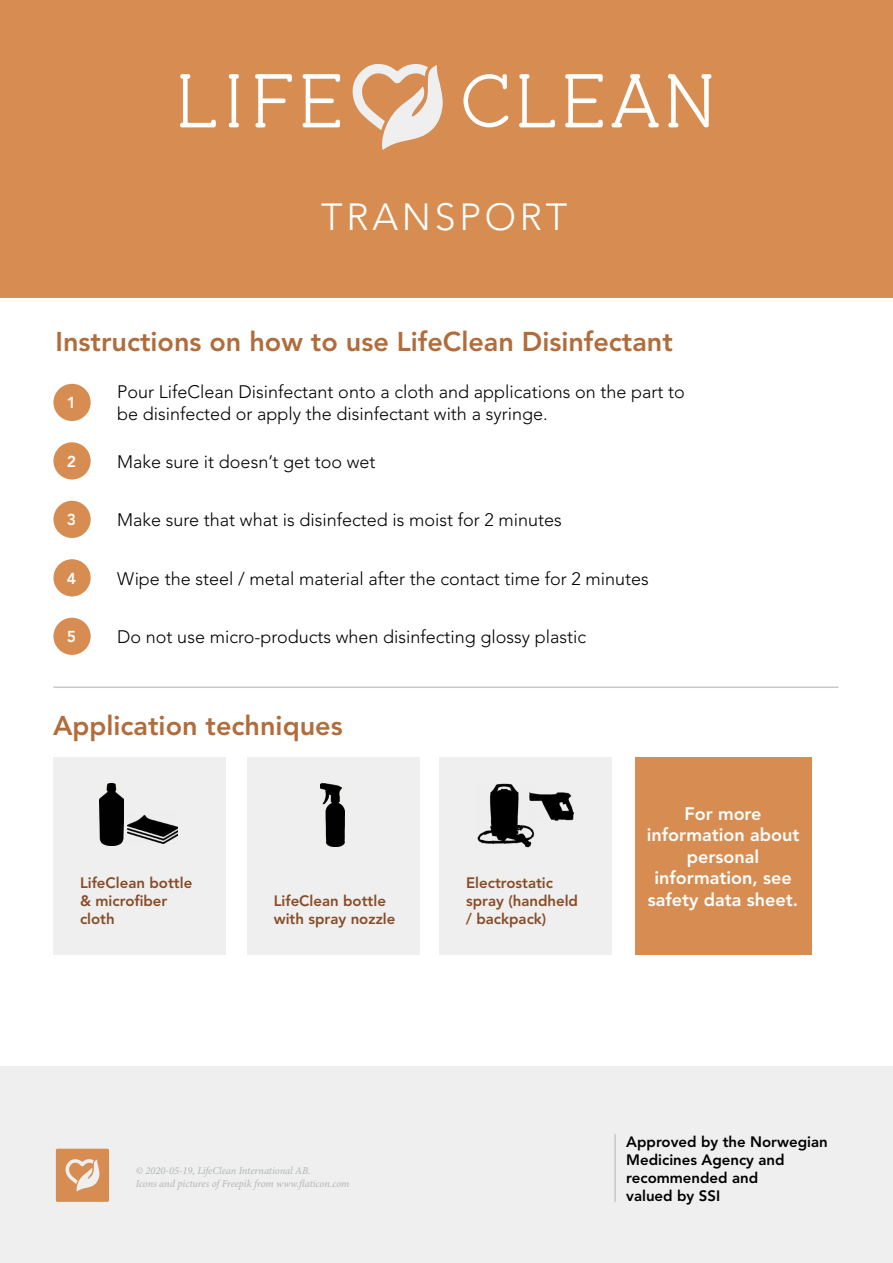
<style>
.page{position:relative;width:893px;height:1263px;background:#fff}
.page>*{position:absolute;margin:0;border:0;box-sizing:border-box;transform-origin:0 0}
.t1{font:300 37.5px "Avenir LT Std";letter-spacing:.1em;color:#fff}
.t2{font:800 27px "Avenir LT Std";color:#b16c3b}
.t3{font:300 18px/21.6px "Avenir LT Std";color:#000}
.t4{font:800 18px/21.6px "Avenir LT Std";color:#fff;text-align:center}
.t5{font:800 15.75px "Avenir LT Std";color:#fff}
.t6{font:800 15px/18px "Avenir LT Std";color:#884c28}
.t7{font:800 15px/18px "Avenir LT Std";color:#000}
.t8{font:italic 10.5px/12.6px "Minion Pro";letter-spacing:-.01em;color:#b3b6b7}
</style>
<div class="page">
<div style="left:0;top:1066px;width:893px;height:197px;background:#eeefee"></div>
<div style="left:440px;top:757px;width:172px;height:198px;background:#eeefee"></div>
<img style="left:477px;top:784px;width:58px;height:63px">
<img style="left:529px;top:793px;width:45px;height:27px">
<div style="left:247px;top:757px;width:173px;height:198px;background:#eeefee"></div>
<img style="left:320px;top:784px;width:24px;height:63px">
<hr style="left:53px;top:686px;width:785px;height:2px;background:#c7c8c9">
<div style="left:53px;top:757px;width:173px;height:198px;background:#eeefee"></div>
<img style="left:100px;top:784px;width:23px;height:61px">
<img style="left:127px;top:815px;width:50px;height:29px">
<div style="left:0;top:0;width:893px;height:298px;background:#d78d51"></div>
<hr style="left:614px;top:1134px;width:2px;height:68px;background:#c7c8c9">
<div style="left:635px;top:757px;width:176px;height:198px;background:#d78d51"></div>
<svg style="left:180px;top:74px;width:36px;height:53px"></svg>
<svg style="left:228px;top:74px;width:11px;height:53px"></svg>
<svg style="left:255px;top:74px;width:37px;height:53px"></svg>
<svg style="left:463px;top:74px;width:46px;height:53px"></svg>
<svg style="left:519px;top:74px;width:36px;height:53px"></svg>
<svg style="left:565px;top:74px;width:38px;height:53px"></svg>
<svg style="left:611px;top:74px;width:48px;height:53px"></svg>
<svg style="left:668px;top:74px;width:43px;height:53px"></svg>
<svg style="left:302px;top:64px;width:141px;height:86px"></svg>
<div style="left:56px;top:1149px;width:53px;height:53px;background:#d78d51"></div>
<svg style="left:65px;top:1159px;width:34px;height:32px"></svg>
<div style="left:53px;top:384px;width:38px;height:37px;background:#d78d51;border-radius:50%"></div>
<div style="left:53px;top:442px;width:38px;height:37px;background:#d78d51;border-radius:50%"></div>
<div style="left:53px;top:501px;width:38px;height:37px;background:#d78d51;border-radius:50%"></div>
<div style="left:53px;top:559px;width:38px;height:37px;background:#d78d51;border-radius:50%"></div>
<div style="left:53px;top:618px;width:38px;height:37px;background:#d78d51;border-radius:50%"></div>
<h1 class="t1" style="left:321px;top:195px;width:248px">TRANSPORT</h1>
<h2 class="t2" style="left:56px;top:326px;width:619px">Instructions on how to use LifeClean Disinfectant</h2>
<p class="t5" style="left:67px;top:394px;width:11px">1</p>
<p class="t3" style="left:117px;top:381px;width:569px">Pour LifeClean Disinfectant onto a cloth and applications on the part to be disinfected or apply the disinfectant with a syringe.</p>
<p class="t5" style="left:67px;top:452px;width:11px">2</p>
<p class="t3" style="left:117px;top:451px;width:260px">Make sure it doesn’t get too wet</p>
<p class="t5" style="left:67px;top:510px;width:11px">3</p>
<p class="t3" style="left:117px;top:509px;width:446px">Make sure that what is disinfected is moist for 2 minutes</p>
<p class="t5" style="left:67px;top:569px;width:11px">4</p>
<p class="t3" style="left:117px;top:568px;width:533px">Wipe the steel / metal material after the contact time for 2 minutes</p>
<p class="t5" style="left:67px;top:627px;width:11px">5</p>
<p class="t3" style="left:117px;top:626px;width:470px">Do not use micro-products when disinfecting glossy plastic</p>
<h2 class="t2" style="left:53px;top:710px;width:291px">Application techniques</h2>
<p class="t6" style="left:80px;top:874px;width:114px">LifeClean bottle &amp; microfiber cloth</p>
<p class="t6" style="left:274px;top:892px;width:123px">LifeClean bottle with spray nozzle</p>
<p class="t6" style="left:466px;top:874px;width:113px">Electrostatic spray (handheld / backpack)</p>
<p class="t4" style="left:647px;top:802px;width:154px">For more information about personal information, see safety data sheet.</p>
<p class="t8" style="left:136px;top:1165px;width:215px">© 2020-05-19, LifeClean International AB.<br>Icons and pictures of Freepik from www.flaticon.com</p>
<p class="t7" style="left:626px;top:1132px;width:203px">Approved by the Norwegian<br>Medicines Agency and recommended and<br>valued by SSI</p>
</div>
